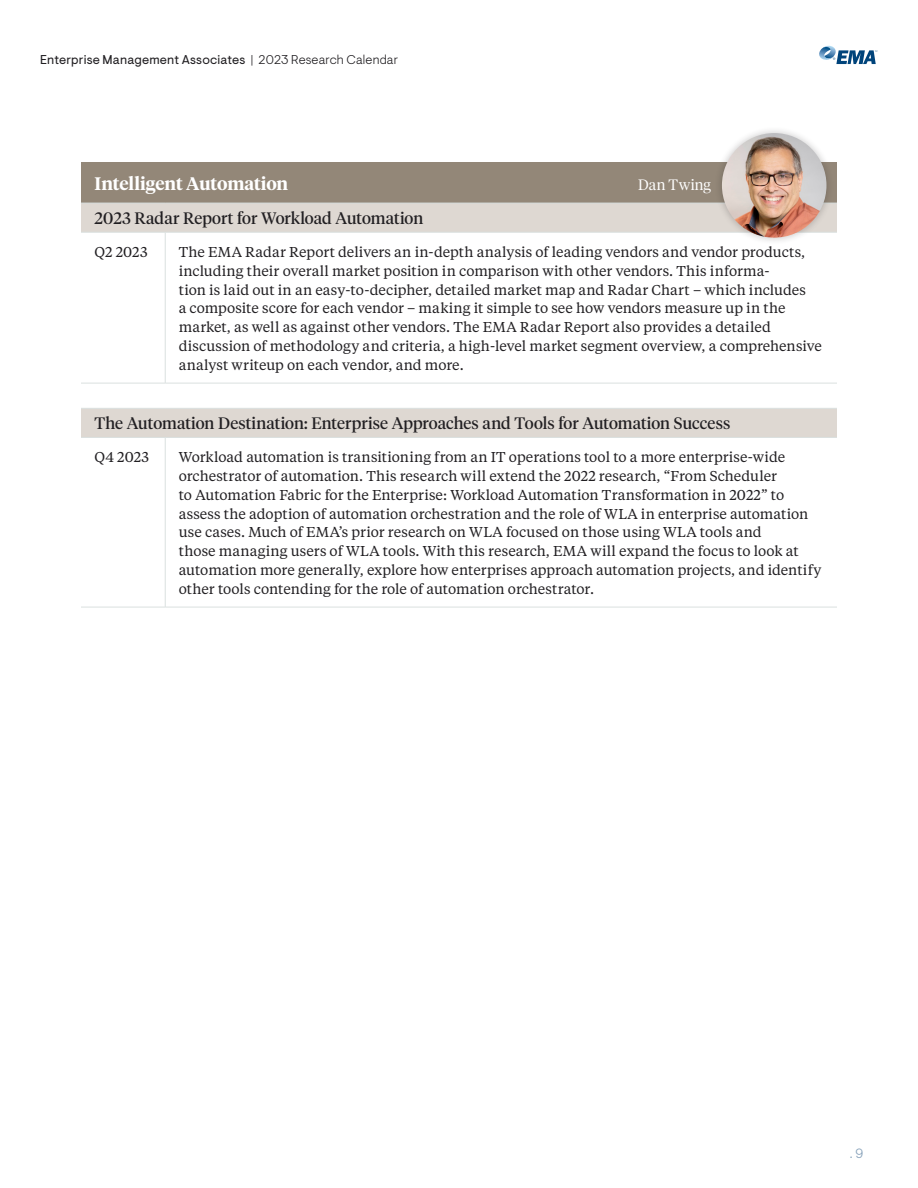
<style>
.page{position:relative;width:918px;height:1188px;background:#fff}
.page>*{position:absolute;margin:0;border:0;box-sizing:border-box;transform-origin:0 0}
.table_header{font:600 18px "Tiempos Headline";letter-spacing:-.005em;color:#fff}
.table_subheader{font:16.5px "Tiempos Headline";color:#211f22}
.table_header-2{font:300 15px "Tiempos Headline";letter-spacing:.02em;color:#fff}
.table_text{font:14.25px/18.8px "Tiempos Text";color:#211f22}
.t1{font:300 13.5px "Visuelt Pro";color:#85a0b9}
.t2{font:12.75px "Visuelt Pro";letter-spacing:.015em;color:#211f22}
.s1{font-weight:300}
</style>
<div class="page">
<svg style="left:819px;top:46px;width:58px;height:18px"></svg>
<div style="left:81px;top:162px;width:756px;height:41px;background:#938778"></div>
<svg style="left:81px;top:204px;width:756px;height:233px"></svg>
<hr style="left:81px;top:203px;width:84px;height:1px;background:#dae0df">
<hr style="left:165px;top:203px;width:672px;height:1px;background:#dae0df">
<hr style="left:81px;top:232px;width:84px;height:1px;background:#dae0df">
<hr style="left:165px;top:232px;width:672px;height:1px;background:#dae0df">
<hr style="left:165px;top:232px;width:1px;height:151px;background:#dae0df">
<hr style="left:81px;top:383px;width:84px;height:1px;background:#dae0df">
<hr style="left:165px;top:383px;width:672px;height:1px;background:#dae0df">
<hr style="left:81px;top:408px;width:84px;height:1px;background:#dae0df">
<hr style="left:165px;top:408px;width:672px;height:1px;background:#dae0df">
<hr style="left:81px;top:437px;width:84px;height:1px;background:#dae0df">
<hr style="left:165px;top:437px;width:672px;height:1px;background:#dae0df">
<hr style="left:165px;top:438px;width:1px;height:169px;background:#dae0df">
<hr style="left:81px;top:607px;width:84px;height:1px;background:#dae0df">
<hr style="left:165px;top:607px;width:672px;height:1px;background:#dae0df">
<div style="left:715px;top:126px;width:119px;height:119px;background:#231f20;opacity:.25"></div>
<img style="left:722px;top:133px;width:104px;height:105px;border-radius:52px">
<p class="t2" style="left:40px;top:52px;width:359px">Enterprise Management Associates <span class="s1">| 2023 Research Calendar</span></p>
<p class="table_header" style="left:94px;top:171px;width:195px">Intelligent Automation</p>
<p class="table_header-2" style="left:638px;top:174px;width:74px">Dan Twing</p>
<p class="table_subheader" style="left:94px;top:207px;width:330px">2023 Radar Report for Workload Automation</p>
<p class="table_text" style="left:94px;top:242px;width:55px">Q2 2023</p>
<p class="table_text" style="left:179px;top:242px;width:645px">The EMA Radar Report delivers an in-depth analysis of leading vendors and vendor products, including their overall market position in comparison with other vendors. This informa-<br>tion is laid out in an easy-to-decipher, detailed market map and Radar Chart – which includes<br>a composite score for each vendor – making it simple to see how vendors measure up in the market, as well as against other vendors. The EMA Radar Report also provides a detailed discussion of methodology and criteria, a high-level market segment overview, a comprehensive analyst writeup on each vendor, and more.</p>
<p class="table_subheader" style="left:94px;top:412px;width:637px">The Automation Destination: Enterprise Approaches and Tools for Automation Success</p>
<p class="table_text" style="left:94px;top:447px;width:56px">Q4 2023</p>
<p class="table_text" style="left:179px;top:447px;width:644px">Workload automation is transitioning from an IT operations tool to a more enterprise-wide orchestrator of automation. This research will extend the 2022 research, “From Scheduler<br>to Automation Fabric for the Enterprise: Workload Automation Transformation in 2022” to assess the adoption of automation orchestration and the role of WLA in enterprise automation use cases. Much of EMA’s prior research on WLA focused on those using WLA tools and<br>those managing users of WLA tools. With this research, EMA will expand the focus to look at automation more generally, explore how enterprises approach automation projects, and identify other tools contending for the role of automation orchestrator.</p>
<p class="t1" style="left:850px;top:1146px;width:15px">. 9</p>
</div>
